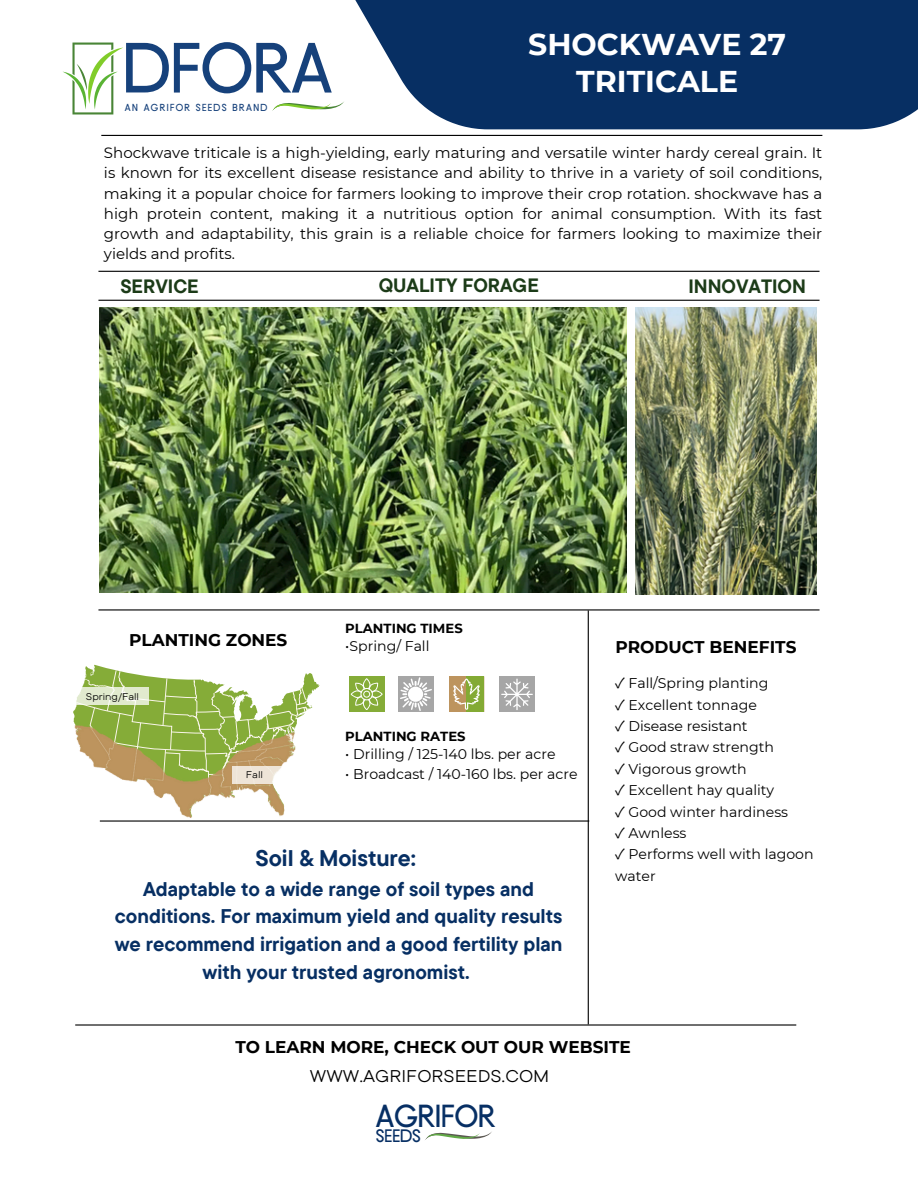
<style>
.page{position:relative;width:918px;height:1188px;background:#fff}
.page>*{position:absolute;margin:0;border:0;box-sizing:border-box;transform-origin:0 0}
.t1{font:76.95px "Moonshine";color:#16417b}
.t2{font:34.65px "Moonshine";color:#072f64}
.t3{font:700 30px/37.2px "Montserrat";color:#fff;text-align:center}
.t4{font:700 22.5px "TT Commons Pro";color:#072f63}
.t5{font:700 19.8px/27.5px "TT Commons Pro";color:#072f63;text-align:center}
.t6{font:19.5px "Moonshine";color:#072f64}
.t7{font:700 19.2px "TT Commons Pro";color:#1c3b18}
.t8{font:700 16.95px "Montserrat";color:#000}
.t9{font:16.95px "TT Commons Pro Exp";color:#000}
.t10{font:15px/20.2px "Montserrat";color:#000;text-align:justify}
.t11{font:14.1px/21.3px "Montserrat";color:#000}
.t12{font:700 13.2px "Montserrat";color:#000}
.t13{font:11.1px "Moonshine";letter-spacing:.125em;color:#16417b}
.t14{font:9.75px "TT Commons Pro Exp";color:#000}
.s1{font-family:"Noto Sans CJ Ksc"}
</style>
<div class="page">
<hr style="left:75px;top:1024px;width:721px;height:2px;background:#000">
<svg style="left:425px;top:1131px;width:67px;height:9px"></svg>
<svg style="left:355px;top:0;width:563px;height:129px;background:#1a3f6f"></svg>
<hr style="left:588px;top:610px;width:1px;height:414px;background:#000">
<hr style="left:98px;top:609px;width:722px;height:2px;background:#000">
<hr style="left:100px;top:820px;width:489px;height:2px;background:#000">
<hr style="left:101px;top:135px;width:721px;height:1px;background:#000">
<hr style="left:98px;top:300px;width:722px;height:1px;background:#000">
<hr style="left:98px;top:271px;width:722px;height:1px;background:#000">
<img style="left:100px;top:308px;width:526px;height:284px">
<svg style="left:349px;top:676px;width:35px;height:36px"></svg>
<svg style="left:398px;top:676px;width:36px;height:36px"></svg>
<svg style="left:499px;top:676px;width:36px;height:36px"></svg>
<img style="left:635px;top:308px;width:182px;height:286px">
<svg style="left:272px;top:102px;width:73px;height:33px"></svg>
<svg style="left:63px;top:43px;width:60px;height:71px"></svg>
<img style="left:73px;top:664px;width:250px;height:158px">
<svg style="left:232px;top:766px;width:65px;height:17px"></svg>
<svg style="left:76px;top:688px;width:72px;height:17px"></svg>
<svg style="left:449px;top:676px;width:35px;height:36px"></svg>
<p class="t1" style="left:123px;top:28px;width:211px">DFORA</p>
<p class="t13" style="left:125px;top:101px;width:144px">AN AGRIFOR SEEDS BRAND</p>
<p class="t3" style="left:528px;top:25px;width:259px">SHOCKWAVE 27<br>TRITICALE</p>
<h4 class="t10" style="left:104px;top:143px;width:720px">Shockwave triticale is a high-yielding, early maturing and versatile winter hardy cereal grain. It is known for its excellent disease resistance and ability to thrive in a variety of soil conditions, making it a popular choice for farmers looking to improve their crop rotation. shockwave has a high protein content, making it a nutritious option for animal consumption. With its fast growth and adaptability, this grain is a reliable choice for farmers looking to maximize their yields and profits.</h4>
<p class="t7" style="left:120px;top:274px;width:80px">SERVICE</p>
<p class="t7" style="left:379px;top:273px;width:162px">QUALITY FORAGE</p>
<p class="t7" style="left:688px;top:274px;width:119px">INNOVATION</p>
<h4 class="t8" style="left:129px;top:630px;width:160px">PLANTING ZONES</h4>
<p class="t14" style="left:86px;top:690px;width:55px">Spring/Fall</p>
<p class="t14" style="left:246px;top:768px;width:19px;rotate:1deg">Fall</p>
<p class="t12" style="left:345px;top:620px;width:119px">PLANTING TIMES</p>
<p class="t11" style="left:345px;top:636px;width:86px">•Spring/ Fall</p>
<p class="t12" style="left:345px;top:728px;width:122px">PLANTING RATES</p>
<p class="t11" style="left:345px;top:743px;width:212px">• Drilling / 125-140 lbs. per acre</p>
<h6 class="t11" style="left:345px;top:763px;width:234px">• Broadcast / 140-160 lbs. per acre</h6>
<h6 class="t4" style="left:256px;top:844px;width:162px">Soil &amp; Moisture:</h6>
<h6 class="t5" style="left:115px;top:875px;width:449px">Adaptable to a wide range of soil types and conditions. For maximum yield and quality results we recommend irrigation and a good fertility plan with your trusted agronomist.</h6>
<h4 class="t8" style="left:615px;top:636px;width:183px">PRODUCT BENEFITS</h4>
<p class="t11" style="left:615px;top:673px;width:155px"><span class="s1">✓</span> Fall/Spring planting</p>
<p class="t11" style="left:615px;top:694px;width:143px"><span class="s1">✓</span> Excellent tonnage</p>
<p class="t11" style="left:615px;top:715px;width:134px"><span class="s1">✓</span> Disease resistant</p>
<p class="t11" style="left:615px;top:737px;width:160px"><span class="s1">✓</span> Good straw strength</p>
<p class="t11" style="left:615px;top:758px;width:133px"><span class="s1">✓</span> Vigorous growth</p>
<p class="t11" style="left:615px;top:779px;width:161px"><span class="s1">✓</span> Excellent hay quality</p>
<p class="t11" style="left:615px;top:801px;width:174px"><span class="s1">✓</span> Good winter hardiness</p>
<p class="t11" style="left:615px;top:822px;width:73px"><span class="s1">✓</span> Awnless</p>
<p class="t11" style="left:615px;top:844px;width:200px"><span class="s1">✓</span> Performs well with lagoon water</p>
<h1 class="t8" style="left:235px;top:1037px;width:397px">TO LEARN MORE, CHECK OUT OUR WEBSITE</h1>
<h3 class="t9" style="left:310px;top:1065px;width:241px">WWW.AGRIFORSEEDS.COM</h3>
<p class="t2" style="left:376px;top:1098px;width:121px">AGRIFOR</p>
<p class="t6" style="left:376px;top:1126px;width:47px">SEEDS</p>
</div>
